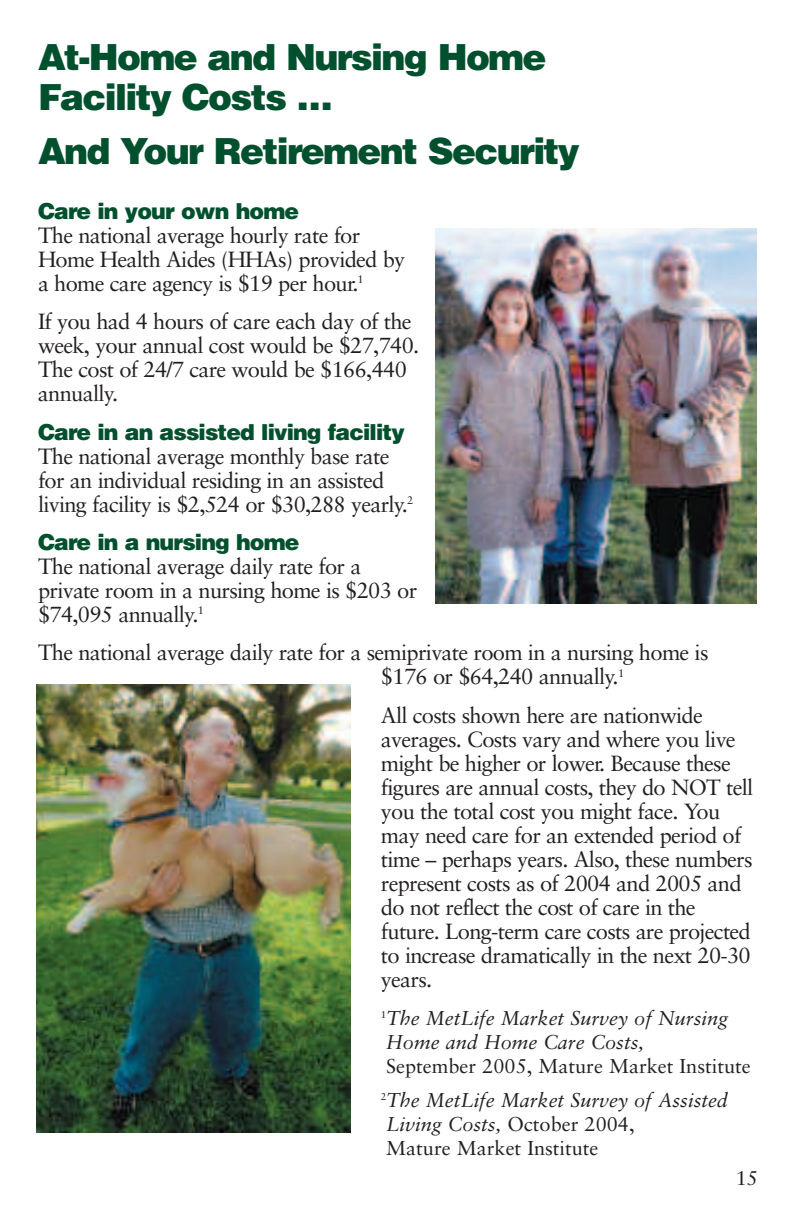
<style>
.page{position:relative;width:792px;height:1224px;background:#fff}
.page>*{position:absolute;margin:0;border:0;box-sizing:border-box;transform-origin:0 0}
.t1{font:900 36px/40px "Helvetica";letter-spacing:-.045em;color:#00502e}
.t2{font:22px/24px "Sabon";letter-spacing:-.035em;color:#231f20}
.t3{font:900 22px "Helvetica";letter-spacing:-.04em;color:#00502e}
.t4{font:20px/34px "Sabon";color:#231f20}
.t5{font:italic 20px/24px "Sabon";color:#231f20}
.s1{font-style:italic}
</style>
<div class="page">
<img style="left:435px;top:228px;width:321px;height:376px">
<img style="left:36px;top:684px;width:315px;height:448px">
<h1 class="t1" style="left:38px;top:37px;width:510px">At-Home and Nursing Home<br>Facility Costs …</h1>
<h1 class="t1" style="left:38px;top:132px;width:543px">And Your Retirement Security</h1>
<p class="t3" style="left:38px;top:198px;width:263px">Care in your own home</p>
<p class="t2" style="left:38px;top:225px;width:369px">The national average hourly rate for<br>Home Health Aides (HHAs) provided by a home care agency is $19 per hour.<sup>1</sup></p>
<p class="t2" style="left:38px;top:311px;width:383px">If you had 4 hours of care each day of the week, your annual cost would be $27,740.<br>The cost of 24/7 care would be $166,440 annually.</p>
<p class="t3" style="left:38px;top:419px;width:368px">Care in an assisted living facility</p>
<p class="t2" style="left:38px;top:446px;width:377px">The national average monthly base rate for an individual residing in an assisted living facility is $2,524 or $30,288 yearly.<sup>2</sup></p>
<p class="t3" style="left:38px;top:529px;width:263px">Care in a nursing home</p>
<p class="t2" style="left:38px;top:556px;width:381px">The national average daily rate for a private room in a nursing home is $203 or $74,095 annually.<sup>1</sup></p>
<p class="t2" style="left:381px;top:642px;width:329px;text-indent:-343px">The national average daily rate for a semiprivate room in a nursing home is $176 or $64,240 annually.<sup>1</sup></p>
<p class="t2" style="left:381px;top:705px;width:374px">All costs shown here are nationwide averages. Costs vary and where you live might be higher or lower. Because these figures are annual costs, they do NOT tell you the total cost you might face. You may need care for an extended period of time – perhaps years. Also, these numbers represent costs as of 2004 and 2005 and do not reflect the cost of care in the future. Long-term care costs are projected to increase dramatically in the next 20-30 years.</p>
<p class="t5" style="left:381px;top:1008px;width:349px"><sup>1</sup>The MetLife Market Survey of Nursing<br>Home and Home Care Costs,</p>
<p class="t4" style="left:381px;top:1051px;width:371px">September 2005, Mature Market Institute<br><sup>2</sup><span class="s1">The MetLife Market Survey of Assisted</span></p>
<p class="t4" style="left:386px;top:1114px;width:250px;line-height:24px"><span class="s1">Living Costs,</span> October 2004,<br>Mature Market Institute</p>
<p class="t4" style="left:736px;top:1163px;width:24px">15</p>
</div>
